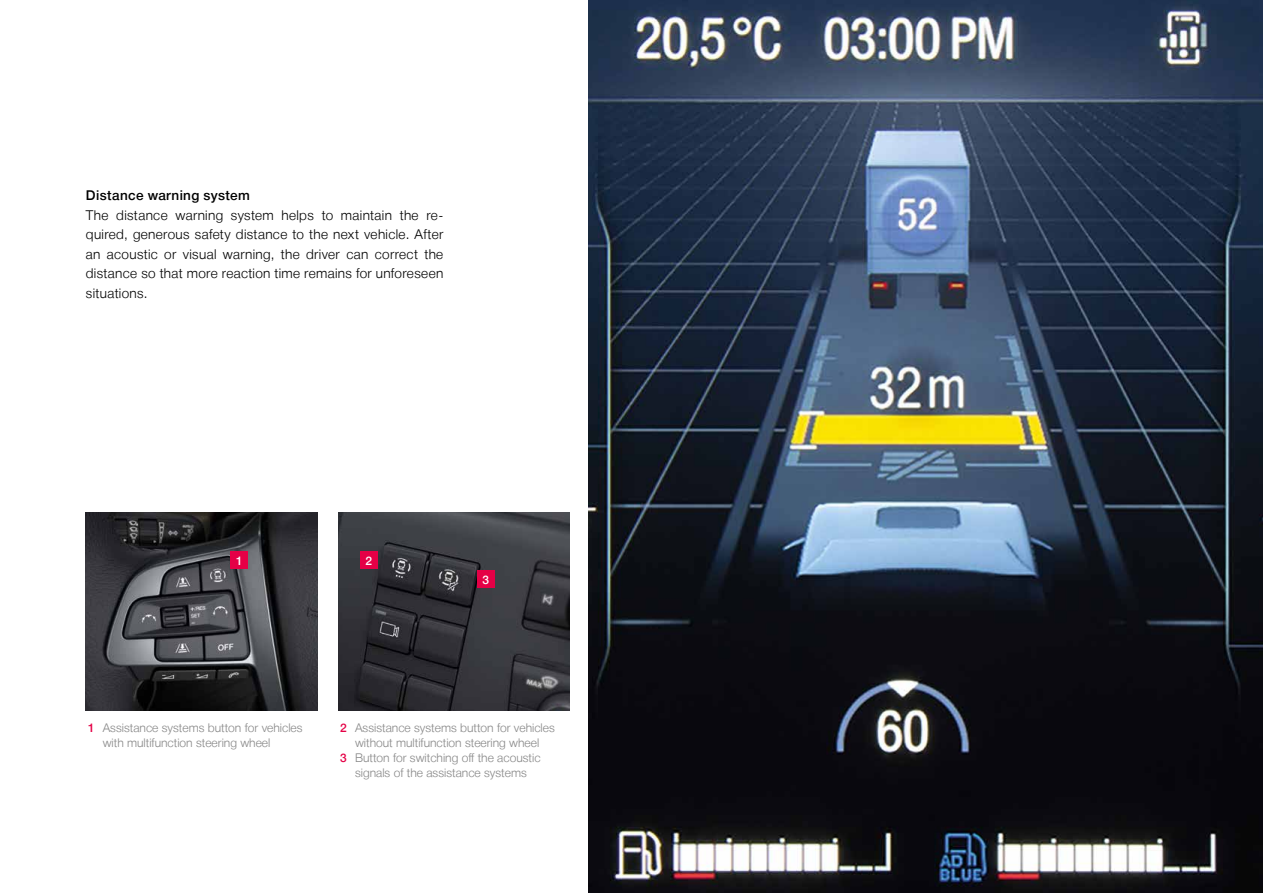
<style>
.page{position:relative;width:1263px;height:893px;background:#fff}
.page>*{position:absolute;margin:0;border:0;box-sizing:border-box;transform-origin:0 0}
.t1{font:300 13.5px/19.5px "Man Global";letter-spacing:.025em;color:#000;text-align:justify}
.t2{font:500 13.5px "Man Global";letter-spacing:.03em;color:#000}
.t3{font:300 12px/15px "Man Global";color:#878787}
.t4{font:500 12px "Man Global";color:#fff}
.s1{font-weight:500;color:#e50046}
</style>
<div class="page">
<img style="left:589px;top:0;width:674px;height:893px">
<img style="left:338px;top:512px;width:231px;height:198px">
<img style="left:86px;top:512px;width:231px;height:198px">
<div style="left:230px;top:551px;width:18px;height:17px;background:#e50046"></div>
<div style="left:360px;top:551px;width:17px;height:17px;background:#e50046"></div>
<div style="left:477px;top:571px;width:17px;height:17px;background:#e50046"></div>
<p class="t2" style="left:86px;top:188px;width:165px">Distance warning system</p>
<p class="t1" style="left:86px;top:205px;width:359px">The distance warning system helps to maintain the re&shy;quired, generous safety distance to the next vehicle. After an acoustic or visual warning, the driver can correct the distance so that more reaction time remains for unforeseen situations.</p>
<p class="t4" style="left:236px;top:553px;width:8px">1</p>
<p class="t4" style="left:365px;top:553px;width:8px">2</p>
<p class="t4" style="left:482px;top:573px;width:8px">3</p>
<p class="t3" style="left:103px;top:720px;width:201px;text-indent:-15px"><span class="s1">1</span> Assistance systems button for vehicles with multifunction steering wheel</p>
<p class="t3" style="left:340px;top:720px;width:216px"><span class="s1">2</span> Assistance systems button for vehicles</p>
<p class="t3" style="left:355px;top:735px;width:186px">without multifunction steering wheel</p>
<p class="t3" style="left:340px;top:750px;width:202px"><span class="s1">3</span> Button for switching off the acoustic</p>
<p class="t3" style="left:355px;top:765px;width:173px">signals of the assistance systems</p>
</div>
